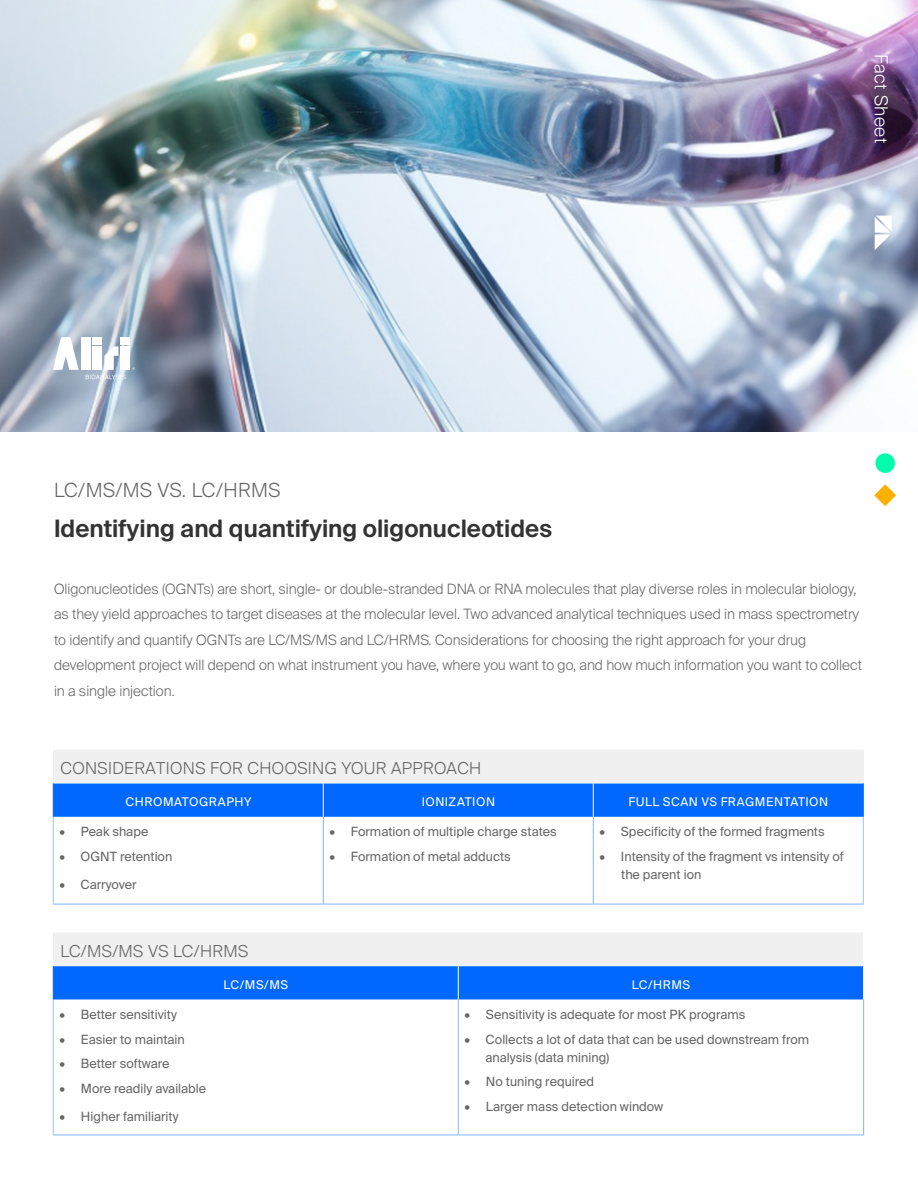
<style>
.page{position:relative;width:918px;height:1188px;background:#fff}
.page>*{position:absolute;margin:0;border:0;box-sizing:border-box;transform-origin:0 0}
.t1{font:600 24px "Suisse Intl";color:#333}
.t2{font:300 19.5px "Suisse Intl";letter-spacing:.025em;color:#666}
.t3{font:300 18px "Suisse Intl";letter-spacing:.025em;color:#fff}
.t4{font:300 16.5px "Suisse Intl";letter-spacing:.025em;color:#666}
.t5{font:300 14.25px/25.5px "Suisse Intl";color:#666}
.t6{font:12.75px/18px "Suisse Intl";color:#666}
.t7{font:12px "Suisse Intl";letter-spacing:.045em;color:#fff}
</style>
<div class="page">
<img style="left:0;top:0;width:918px;height:431px">
<svg style="left:875px;top:216px;width:17px;height:34px"></svg>
<div style="left:121px;top:346px;width:9px;height:24px;background:#fff"></div>
<svg style="left:53px;top:337px;width:26px;height:33px"></svg>
<div style="left:81px;top:337px;width:9px;height:33px;background:#fff"></div>
<svg style="left:86px;top:346px;width:40px;height:33px"></svg>
<div style="left:93px;top:337px;width:9px;height:7px;background:#fff"></div>
<div style="left:121px;top:337px;width:9px;height:7px;background:#fff"></div>
<div style="left:875px;top:453px;width:20px;height:20px;background:#0fa;border-radius:50%"></div>
<svg style="left:874px;top:484px;width:22px;height:22px"></svg>
<div style="left:53px;top:749px;width:810px;height:34px;background:#f0f0f0"></div>
<div style="left:54px;top:784px;width:809px;height:33px;background:#0068ff"></div>
<hr style="left:53px;top:817px;width:1px;height:87px;background:#99c3ff">
<hr style="left:863px;top:817px;width:1px;height:87px;background:#99c3ff">
<hr style="left:323px;top:817px;width:1px;height:87px;background:#80b4ff">
<hr style="left:593px;top:817px;width:1px;height:87px;background:#80b4ff">
<hr style="left:53px;top:904px;width:270px;height:1px;background:#80b4ff">
<hr style="left:323px;top:904px;width:270px;height:1px;background:#80b4ff">
<hr style="left:593px;top:904px;width:271px;height:1px;background:#80b4ff">
<hr style="left:53px;top:749px;width:270px;height:1px;background:#fff">
<hr style="left:323px;top:749px;width:270px;height:1px;background:#fff">
<hr style="left:593px;top:749px;width:270px;height:1px;background:#fff">
<hr style="left:323px;top:783px;width:1px;height:34px;background:#fff">
<hr style="left:593px;top:783px;width:1px;height:34px;background:#fff">
<hr style="left:53px;top:783px;width:1px;height:34px;background:#0068ff">
<hr style="left:863px;top:783px;width:1px;height:34px;background:#0068ff">
<div style="left:53px;top:932px;width:811px;height:34px;background:#f0f0f0"></div>
<div style="left:54px;top:966px;width:809px;height:33px;background:#0068ff"></div>
<hr style="left:53px;top:999px;width:1px;height:136px;background:#99c3ff">
<hr style="left:458px;top:999px;width:1px;height:136px;background:#80b4ff">
<hr style="left:863px;top:999px;width:1px;height:136px;background:#80b4ff">
<hr style="left:53px;top:1135px;width:405px;height:1px;background:#80b4ff">
<hr style="left:458px;top:1135px;width:406px;height:1px;background:#80b4ff">
<hr style="left:53px;top:932px;width:405px;height:1px;background:#fff">
<hr style="left:458px;top:932px;width:406px;height:1px;background:#fff">
<hr style="left:863px;top:932px;width:1px;height:33px;background:#fff">
<hr style="left:53px;top:965px;width:405px;height:1px;background:#fff">
<hr style="left:458px;top:965px;width:406px;height:1px;background:#fff">
<hr style="left:458px;top:966px;width:1px;height:33px;background:#fff">
<hr style="left:53px;top:966px;width:1px;height:33px;background:#0068ff">
<p class="t3" style="left:892px;top:54px;width:90px;rotate:90deg">Fact Sheet</p>
<h2 class="t2" style="left:54px;top:478px;width:228px">LC/MS/MS VS. LC/HRMS</h2>
<h1 class="t1" style="left:54px;top:514px;width:500px">Identifying and quantifying oligonucleotides</h1>
<p class="t5" style="left:54px;top:576px;width:809px">Oligonucleotides (OGNTs) are short, single- or double-stranded DNA or RNA molecules that play diverse roles in molecular biology, as they yield approaches to target diseases at the molecular level. Two advanced analytical techniques used in mass spectrometry to identify and quantify OGNTs are LC/MS/MS and LC/HRMS. Considerations for choosing the right approach for your drug development project will depend on what instrument you have, where you want to go, and how much information you want to collect in a single injection.</p>
<p class="t4" style="left:60px;top:759px;width:423px">CONSIDERATIONS FOR CHOOSING YOUR APPROACH</p>
<p class="t7" style="left:126px;top:795px;width:128px">CHROMATOGRAPHY</p>
<p class="t7" style="left:422px;top:795px;width:75px">IONIZATION</p>
<p class="t7" style="left:628px;top:795px;width:201px">FULL SCAN VS FRAGMENTATION</p>
<p class="t6" style="left:59px;top:823px;width:91px">• Peak shape</p>
<p class="t6" style="left:59px;top:847px;width:115px">• OGNT retention</p>
<p class="t6" style="left:59px;top:876px;width:79px">• Carryover</p>
<p class="t6" style="left:599px;top:823px;width:227px">• Specificity of the formed fragments</p>
<p class="t6" style="left:621px;top:847px;width:224px;text-indent:-22px">• Intensity of the fragment vs intensity of the parent ion</p>
<p class="t6" style="left:329px;top:823px;width:229px">• Formation of multiple charge states</p>
<p class="t6" style="left:329px;top:847px;width:183px">• Formation of metal adducts</p>
<p class="t4" style="left:60px;top:942px;width:189px">LC/MS/MS VS LC/HRMS</p>
<p class="t7" style="left:223px;top:977px;width:66px">LC/MS/MS</p>
<p class="t7" style="left:632px;top:977px;width:60px">LC/HRMS</p>
<p class="t6" style="left:59px;top:1005px;width:119px">• Better sensitivity</p>
<p class="t6" style="left:59px;top:1030px;width:127px">• Easier to maintain</p>
<p class="t6" style="left:59px;top:1055px;width:112px">• Better software</p>
<p class="t6" style="left:59px;top:1080px;width:148px">• More readily available</p>
<p class="t6" style="left:59px;top:1108px;width:121px">• Higher familiarity</p>
<p class="t6" style="left:464px;top:1005px;width:283px">• Sensitivity is adequate for most PK programs</p>
<p class="t6" style="left:486px;top:1030px;width:325px;text-indent:-21px">• Collects a lot of data that can be used downstream from analysis (data mining)</p>
<p class="t6" style="left:464px;top:1073px;width:131px">• No tuning required</p>
<p class="t6" style="left:464px;top:1098px;width:201px">• Larger mass detection window</p>
</div>
